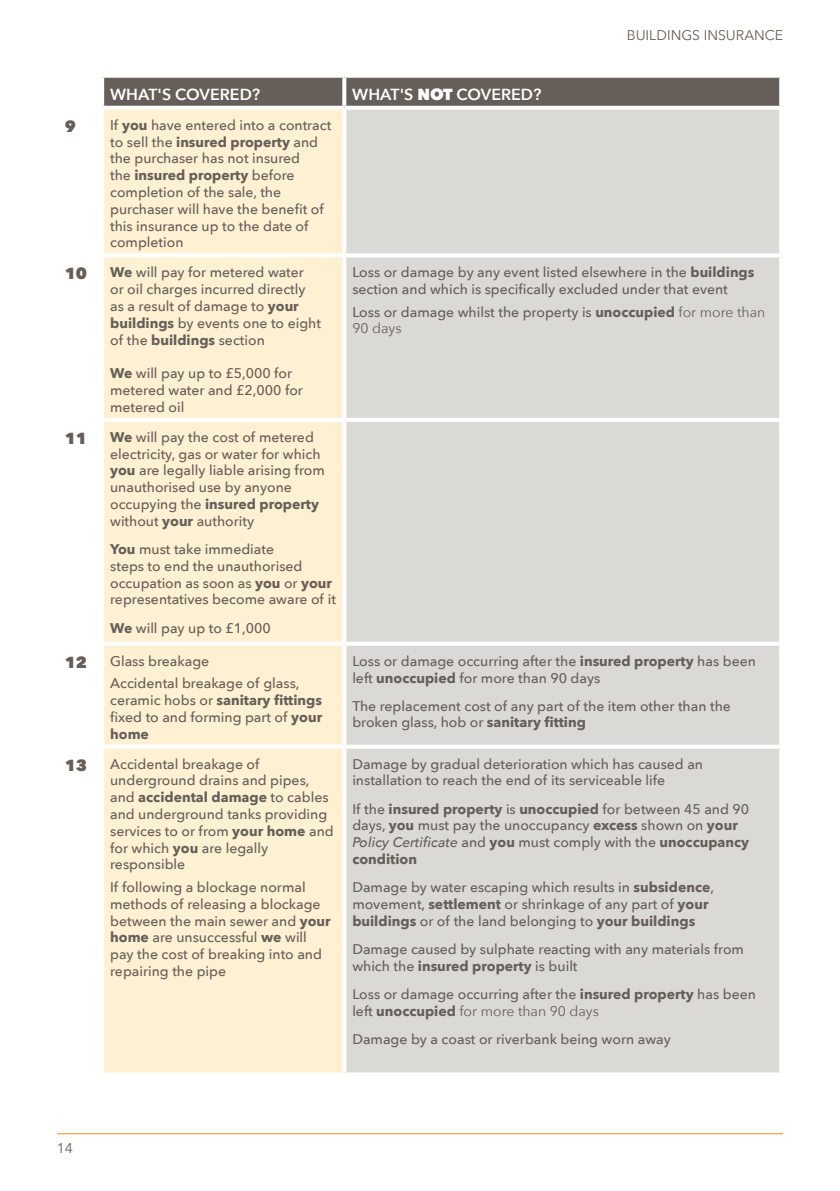
<style>
.page{position:relative;width:840px;height:1191px;background:#fff}
.page>*{position:absolute;margin:0;border:0;box-sizing:border-box;transform-origin:0 0}
.t1{font:600 16px "Avenir Next";color:#fff}
.t2{font:800 16px "Avenir Next";color:#665e58}
.t3{font:500 14px/16.8px "Avenir Next";color:#665e58}
.t4{font:14px "Avenir Next";color:#665e58}
.s1{font-weight:800}
.s2{font-weight:700}
.s3{font-weight:400}
.s4{font-style:italic}
</style>
<div class="page">
<hr style="left:57px;top:1133px;width:725px;height:1px;background:#f28a23">
<div style="left:104px;top:78px;width:674px;height:28px;background:#665e58"></div>
<div style="left:104px;top:110px;width:238px;height:962px;background:#fef0d2"></div>
<div style="left:346px;top:110px;width:432px;height:962px;background:#dbd9d5"></div>
<svg style="left:778px;top:110px;width:1px;height:143px"></svg>
<svg style="left:344px;top:253px;width:437px;height:4px"></svg>
<svg style="left:778px;top:257px;width:3px;height:161px"></svg>
<hr style="left:344px;top:418px;width:438px;height:4px;background:#fff">
<svg style="left:778px;top:422px;width:1px;height:219px"></svg>
<svg style="left:346px;top:641px;width:434px;height:4px"></svg>
<svg style="left:778px;top:645px;width:2px;height:99px"></svg>
<svg style="left:346px;top:744px;width:435px;height:4px"></svg>
<svg style="left:778px;top:748px;width:3px;height:324px"></svg>
<svg style="left:344px;top:1072px;width:437px;height:1px"></svg>
<svg style="left:102px;top:77px;width:242px;height:1px"></svg>
<svg style="left:344px;top:75px;width:437px;height:3px"></svg>
<svg style="left:342px;top:78px;width:4px;height:28px"></svg>
<svg style="left:778px;top:78px;width:3px;height:28px"></svg>
<svg style="left:342px;top:257px;width:4px;height:161px"></svg>
<svg style="left:342px;top:110px;width:1px;height:143px"></svg>
<svg style="left:103px;top:253px;width:241px;height:4px"></svg>
<svg style="left:103px;top:1072px;width:241px;height:1px"></svg>
<hr style="left:100px;top:418px;width:244px;height:4px;background:#fff">
<svg style="left:342px;top:422px;width:1px;height:219px"></svg>
<svg style="left:104px;top:641px;width:239px;height:4px"></svg>
<svg style="left:342px;top:645px;width:1px;height:99px"></svg>
<svg style="left:103px;top:744px;width:241px;height:4px"></svg>
<svg style="left:342px;top:748px;width:4px;height:324px"></svg>
<p class="t1" style="left:110px;top:80px;width:151px">WHAT'S COVERED?</p>
<p class="t1" style="left:352px;top:80px;width:190px">WHAT'S <span class="s1">NOT</span> COVERED?</p>
<p class="t4" style="left:626px;top:24px;width:158px">BUILDINGS INSURANCE</p>
<p class="t2" style="left:65px;top:116px;width:13px">9</p>
<p class="t3" style="left:110px;top:116px;width:222px">If <span class="s2">you</span> have entered into a contract to sell the <span class="s2">insured property</span> and the purchaser has not insured<br>the <span class="s2">insured property</span> before completion of the sale, the purchaser will have the benefit of this insurance up to the date of completion</p>
<p class="t2" style="left:65px;top:264px;width:24px">10</p>
<p class="t3" style="left:110px;top:264px;width:212px"><span class="s2">We</span> will pay for metered water or oil charges incurred directly as a result of damage to <span class="s2">your buildings</span> by events one to eight of the <span class="s2">buildings</span> section</p>
<p class="t3" style="left:110px;top:364px;width:194px"><span class="s2">We</span> will pay up to £5,000 for metered water and £2,000 for metered oil</p>
<p class="t2" style="left:65px;top:428px;width:24px">11</p>
<p class="t3" style="left:110px;top:428px;width:216px"><span class="s2">We</span> will pay the cost of metered electricity, gas or water for which <span class="s2">you</span> are legally liable arising from unauthorised use by anyone occupying the <span class="s2">insured property </span>without <span class="s2">your</span> authority</p>
<p class="t3" style="left:110px;top:540px;width:227px"><span class="s2">You</span> must take immediate<br>steps to end the unauthorised occupation as soon as <span class="s2">you</span> or <span class="s2">your </span>representatives become aware of it</p>
<p class="t3" style="left:110px;top:619px;width:162px"><span class="s2">We</span> will pay up to £1,000</p>
<p class="t2" style="left:65px;top:652px;width:24px">12</p>
<p class="t3" style="left:110px;top:649px;width:191px;line-height:22.4px">Glass breakage<br>Accidental breakage of glass,</p>
<p class="t3" style="left:110px;top:691px;width:213px;text-align:justify">ceramic hobs or <span class="s2">sanitary fittings </span>fixed to and forming part of <span class="s2">your home</span></p>
<p class="t2" style="left:65px;top:755px;width:24px">13</p>
<p class="t3" style="left:110px;top:755px;width:225px">Accidental breakage of underground drains and pipes, and <span class="s2">accidental damage</span> to cables and underground tanks providing services to or from <span class="s2">your home</span> and for which <span class="s2">you</span> are legally responsible</p>
<p class="t3" style="left:110px;top:878px;width:222px">If following a blockage normal methods of releasing a blockage between the main sewer and <span class="s2">your home</span> are unsuccessful <span class="s2">we</span> will pay the cost of breaking into and repairing the pipe</p>
<p class="t3" style="left:352px;top:264px;width:403px">Loss or damage by any event listed elsewhere in the <span class="s2">buildings </span>section and which is specifically excluded under that event</p>
<p class="t3" style="left:352px;top:303px;width:414px">Loss or damage whilst the property is <span class="s2">unoccupied</span> <span class="s3">for more than<br>90 days</span></p>
<p class="t3" style="left:352px;top:652px;width:405px">Loss or damage occurring after the <span class="s2">insured property</span> has been left <span class="s2">unoccupied</span> for more than 90 days</p>
<p class="t3" style="left:352px;top:697px;width:380px">The replacement cost of any part of the item other than the broken glass, hob or <span class="s2">sanitary fitting</span></p>
<p class="t3" style="left:352px;top:755px;width:352px">Damage by gradual deterioration which has caused an installation to reach the end of its serviceable life</p>
<p class="t3" style="left:352px;top:800px;width:398px">If the <span class="s2">insured property</span> is <span class="s2">unoccupied</span> for between 45 and 90 days, <span class="s2">you</span> must pay the unoccupancy <span class="s2">excess</span> shown on <span class="s2">your </span><span class="s4">Policy Certificate</span> and <span class="s2">you</span> must comply with the <span class="s2">unoccupancy condition</span></p>
<p class="t3" style="left:352px;top:878px;width:363px">Damage by water escaping which results in <span class="s2">subsidence</span>, movement, <span class="s2">settlement</span> or shrinkage of any part of <span class="s2">your buildings</span> or of the land belonging to <span class="s2">your buildings</span></p>
<p class="t3" style="left:352px;top:940px;width:393px">Damage caused by sulphate reacting with any materials from which the <span class="s2">insured property</span> is built</p>
<p class="t3" style="left:352px;top:985px;width:405px">Loss or damage occurring after the <span class="s2">insured property</span> has been left <span class="s2">unoccupied</span> <span class="s3">for more than 90 days</span></p>
<p class="t3" style="left:352px;top:1030px;width:320px">Damage by a coast or riverbank being worn away</p>
<p class="t4" style="left:57px;top:1135px;width:18px">14</p>
</div>
